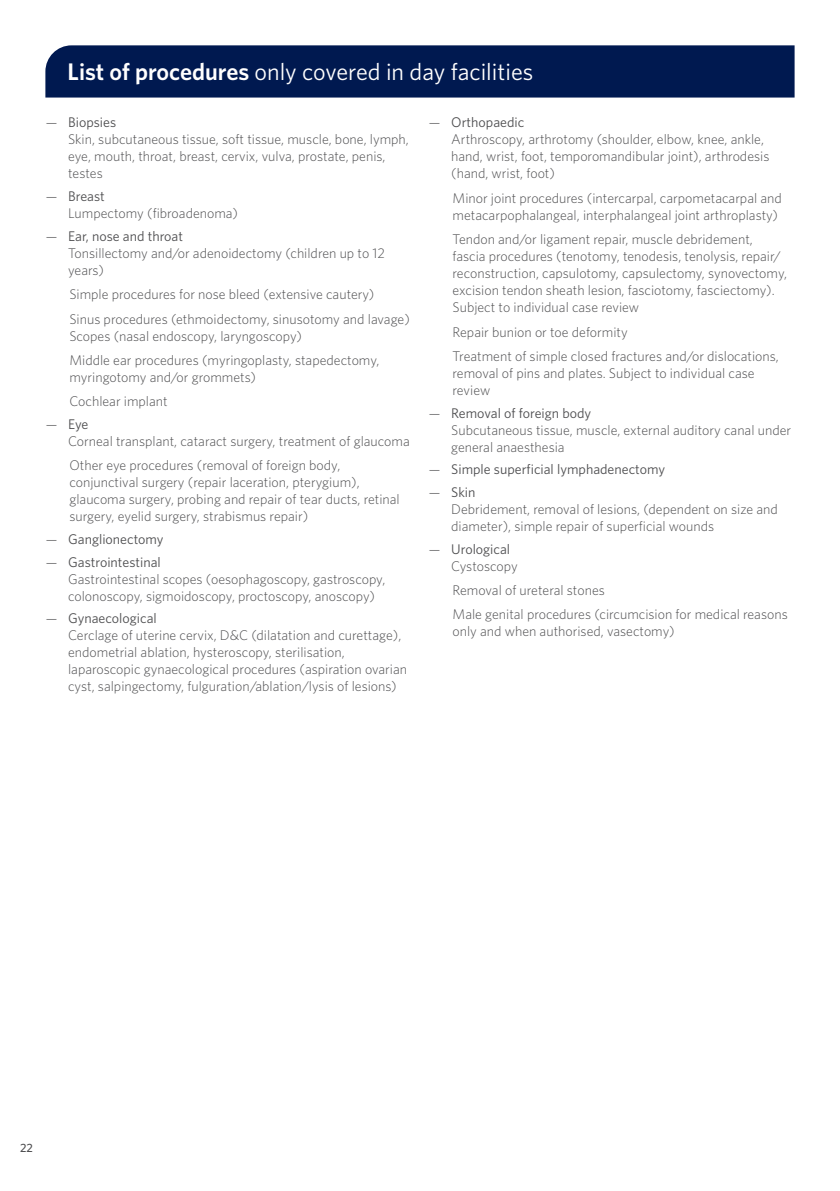
<style>
.page{position:relative;width:840px;height:1191px;background:#fff}
.page>*{position:absolute;margin:0;border:0;box-sizing:border-box;transform-origin:0 0}
.t1{font:24px "Whitney";color:#fff}
.t2{font:300 14px/17px "Whitney";color:#4d4d4f}
.t3{font:14px/17px "Whitney";color:#4d4d4f}
.t4{font:500 12px "Whitney";color:#4d4d4f}
.s1{font-weight:600}
.s2{font-family:"DINOT"}
.s3{font-weight:400}
.s4{font-family:"DINOT";font-weight:300}
.s5{font-weight:300}
</style>
<div class="page">
<div style="left:45px;top:45px;width:749px;height:53px;background:#001950"></div>
<h1 class="t1" style="left:67px;top:56px;width:467px"><span class="s1">List of procedures</span> only covered in day facilities</h1>
<p class="t2" style="left:68px;top:114px;width:342px;text-indent:-23px"><span class="s2">—</span> <span class="s3">Biopsies<br></span>Skin, subcutaneous tissue, soft tissue, muscle, bone, lymph, eye, mouth, throat, breast, cervix, vulva, prostate, penis, testes</p>
<p class="t2" style="left:68px;top:187px;width:171px;text-indent:-23px"><span class="s2">—</span> <span class="s3">Breast<br></span>Lumpectomy (fibroadenoma)</p>
<p class="t2" style="left:68px;top:227px;width:318px;text-indent:-23px"><span class="s2">—</span> <span class="s3">Ear, nose and throat<br></span>Tonsillectomy and/or adenoidectomy (children up to 12 years)</p>
<p class="t2" style="left:69px;top:282px;width:342px;line-height:24.4px">Simple procedures for nose bleed (extensive cautery)<br>Sinus procedures (ethmoidectomy, sinusotomy and lavage)</p>
<p class="t2" style="left:69px;top:323px;width:311px;line-height:24.4px">Scopes (nasal endoscopy, laryngoscopy)<br>Middle ear procedures (myringoplasty, stapedectomy,</p>
<p class="t2" style="left:69px;top:364px;width:188px;line-height:24.4px">myringotomy and/or grommets)<br>Cochlear implant</p>
<p class="t2" style="left:68px;top:415px;width:343px;text-indent:-23px"><span class="s2">—</span> <span class="s3">Eye<br></span>Corneal transplant, cataract surgery, treatment of glaucoma</p>
<p class="t2" style="left:69px;top:456px;width:331px">Other eye procedures (removal of foreign body, conjunctival surgery (repair laceration, pterygium), glaucoma surgery, probing and repair of tear ducts, retinal surgery, eyelid surgery, strabismus repair)</p>
<p class="t3" style="left:45px;top:530px;width:120px"><span class="s4">—</span> Ganglionectomy</p>
<p class="t2" style="left:68px;top:553px;width:318px;text-indent:-23px"><span class="s2">—</span> <span class="s3">Gastrointestinal<br></span>Gastrointestinal scopes (oesophagoscopy, gastroscopy, colonoscopy, sigmoidoscopy, proctoscopy, anoscopy)</p>
<p class="t2" style="left:68px;top:609px;width:340px;text-indent:-23px"><span class="s2">—</span> <span class="s3">Gynaecological<br></span>Cerclage of uterine cervix, D&amp;C (dilatation and curettage), endometrial ablation, hysteroscopy, sterilisation, laparoscopic gynaecological procedures (aspiration ovarian cyst, salpingectomy, fulguration/ablation/lysis of lesions)</p>
<p class="t2" style="left:451px;top:114px;width:319px;text-indent:-23px"><span class="s2">—</span> <span class="s3">Orthopaedic<br></span>Arthroscopy, arthrotomy (shoulder, elbow, knee, ankle, hand, wrist, foot, temporomandibular joint), arthrodesis (hand, wrist, foot)</p>
<p class="t2" style="left:452px;top:189px;width:330px">Minor joint procedures (intercarpal, carpometacarpal and metacarpophalangeal, interphalangeal joint arthroplasty)</p>
<p class="t2" style="left:452px;top:230px;width:336px">Tendon and/or ligament repair, muscle debridement, fascia procedures (tenotomy, tenodesis, tenolysis, repair/ reconstruction, capsulotomy, capsulectomy, synovectomy, excision tendon sheath lesion, fasciotomy, fasciectomy).<br>Subject to individual case review</p>
<p class="t2" style="left:452px;top:319px;width:327px;line-height:24.4px">Repair bunion or toe deformity<br>Treatment of simple closed fractures and/or dislocations,</p>
<p class="t2" style="left:452px;top:364px;width:303px">removal of pins and plates. Subject to individual case review</p>
<p class="t2" style="left:451px;top:404px;width:341px;text-indent:-23px"><span class="s2">—</span> <span class="s3">Removal of foreign body<br></span>Subcutaneous tissue, muscle, external auditory canal under general anaesthesia</p>
<p class="t3" style="left:428px;top:460px;width:238px"><span class="s4">—</span> Simple superficial lymphadenectomy</p>
<p class="t2" style="left:451px;top:483px;width:328px;text-indent:-23px"><span class="s2">—</span> <span class="s3">Skin<br></span>Debridement, removal of lesions, (dependent on size and diameter), simple repair of superficial wounds</p>
<p class="t3" style="left:451px;top:540px;width:68px;text-indent:-23px"><span class="s4">—</span> Urological<br><span class="s5">Cystoscopy</span></p>
<p class="t2" style="left:452px;top:577px;width:336px;line-height:24.4px">Removal of ureteral stones<br>Male genital procedures (circumcision for medical reasons</p>
<p class="t2" style="left:452px;top:622px;width:223px">only and when authorised, vasectomy)</p>
<p class="t4" style="left:20px;top:1140px;width:14px">22</p>
</div>
